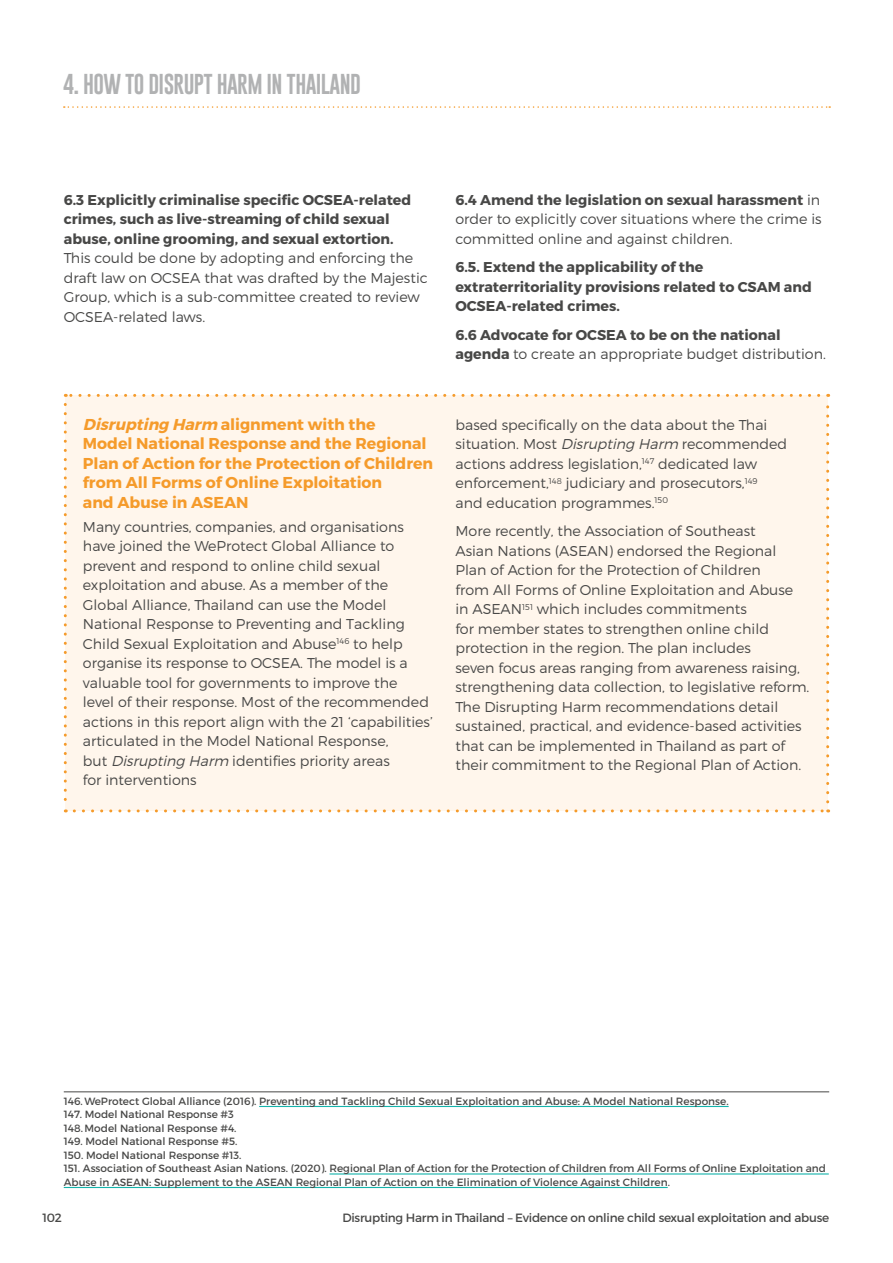
<style>
.page{position:relative;width:893px;height:1263px;background:#fff}
.page>*{position:absolute;margin:0;border:0;box-sizing:border-box;transform-origin:0 0}
.t1{font:21px "Gobold";letter-spacing:-.03em;color:#b1b2b3}
.t2{font:700 15.75px/19.5px "Montserrat";color:#f59b2b}
.t3{font:300 14.25px/19.5px "Montserrat";color:#484847}
.t4{font:700 14.25px/19.5px "Montserrat";color:#484847}
.t5{font:12px "Montserrat";letter-spacing:-.02em;color:#484847}
.t6{font:10.5px/13.5px "Montserrat";color:#484847}
.s1{font-style:italic}
.s2{font-weight:700}
.s3{font-weight:300}
</style>
<div class="page">
<div style="left:65px;top:395px;width:763px;height:416px;background:#fff6ec"></div>
<svg style="left:64px;top:404px;width:3px;height:408px"></svg>
<svg style="left:74px;top:809px;width:755px;height:3px"></svg>
<svg style="left:826px;top:394px;width:3px;height:408px"></svg>
<svg style="left:65px;top:394px;width:754px;height:3px"></svg>
<svg style="left:64px;top:106px;width:766px;height:2px"></svg>
<hr style="left:64px;top:1091px;width:765px;height:1px;background:#484847">
<hr style="left:259px;top:1106px;width:470px;height:1px;background:#15b3ab">
<hr style="left:329px;top:1173px;width:500px;height:1px;background:#15b3ab">
<hr style="left:64px;top:1187px;width:604px;height:1px;background:#15b3ab">
<h1 class="t1" style="left:63px;top:71px;width:299px">4. HOW TO DISRUPT HARM IN THAILAND</h1>
<p class="t4" style="left:64px;top:190px;width:349px">6.3 Explicitly criminalise specific OCSEA-related crimes, such as live-streaming of child sexual abuse, online grooming, and sexual extortion.</p>
<p class="t3" style="left:64px;top:248px;width:365px">This could be done by adopting and enforcing the draft law on OCSEA that was drafted by the Majestic Group, which is a sub-committee created to review OCSEA-related laws.</p>
<p class="t2" style="left:83px;top:415px;width:352px"><span class="s1">Disrupting Harm</span> alignment with the<br>Model National Response and the Regional Plan of Action for the Protection of Children from All Forms of Online Exploitation<br>and Abuse in ASEAN</p>
<p class="t3" style="left:83px;top:517px;width:351px">Many countries, companies, and organisations have joined the WeProtect Global Alliance to prevent and respond to online child sexual exploitation and abuse. As a member of the Global Alliance, Thailand can use the Model National Response to Preventing and Tackling Child Sexual Exploitation and Abuse<sup>146</sup> to help organise its response to OCSEA. The model is a valuable tool for governments to improve the<br>level of their response. Most of the recommended actions in this report align with the 21 ‘capabilities’ articulated in the Model National Response,<br>but <span class="s1">Disrupting Harm</span> identifies priority areas<br>for interventions</p>
<p class="t3" style="left:455px;top:190px;width:368px;text-align:justify"><span class="s2">6.4 Amend the legislation on sexual harassment</span> in order to explicitly cover situations where the crime is committed online and against children.</p>
<p class="t4" style="left:455px;top:258px;width:358px">6.5. Extend the applicability of the extraterritoriality provisions related to CSAM and<br>OCSEA-related crimes.</p>
<p class="t4" style="left:455px;top:325px;width:372px">6.6 Advocate for OCSEA to be on the national agenda <span class="s3">to create an appropriate budget distribution.</span></p>
<p class="t3" style="left:455px;top:415px;width:333px">based specifically on the data about the Thai situation. Most <span class="s1">Disrupting Harm</span> recommended actions address legislation,<sup>147</sup> dedicated law enforcement,<sup>148</sup> judiciary and prosecutors,<sup>149 </sup>and education programmes.<sup>150</sup></p>
<p class="t3" style="left:455px;top:521px;width:355px">More recently, the Association of Southeast<br>Asian Nations (ASEAN) endorsed the Regional Plan of Action for the Protection of Children<br>from All Forms of Online Exploitation and Abuse in ASEAN<sup>151</sup> which includes commitments<br>for member states to strengthen online child protection in the region. The plan includes<br>seven focus areas ranging from awareness raising, strengthening data collection, to legislative reform.<br>The Disrupting Harm recommendations detail sustained, practical, and evidence-based activities that can be implemented in Thailand as part of their commitment to the Regional Plan of Action.</p>
<p class="t6" style="left:64px;top:1094px;width:764px">146.WeProtect Global Alliance (2016). Preventing and Tackling Child Sexual Exploitation and Abuse: A Model National Response.<br>147. Model National Response #3<br>148.Model National Response #4.<br>149. Model National Response #5.<br>150. Model National Response #13.<br>151. Association of Southeast Asian Nations. (2020). Regional Plan of Action for the Protection of Children from All Forms of Online Exploitation and Abuse in ASEAN: Supplement to the ASEAN Regional Plan of Action on the Elimination of Violence Against Children.</p>
<p class="t5" style="left:43px;top:1210px;width:21px">102</p>
<p class="t5" style="left:342px;top:1210px;width:488px">Disrupting Harm in Thailand – Evidence on online child sexual exploitation and abuse</p>
</div>
